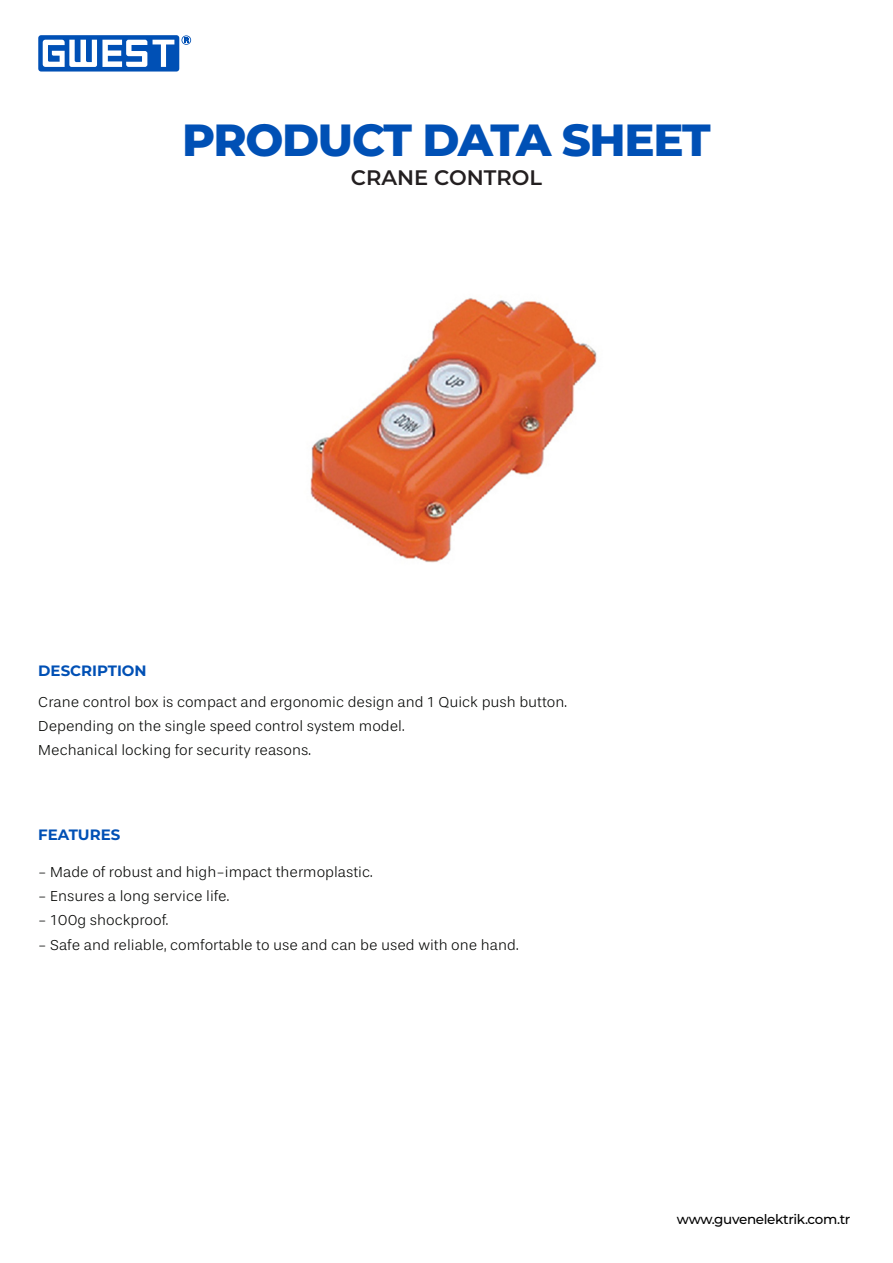
<style>
.page{position:relative;width:893px;height:1263px;background:#fff}
.page>*{position:absolute;margin:0;border:0;box-sizing:border-box;transform-origin:0 0}
.Category_3_Description{font:800 45px "Montserrat";letter-spacing:-.03em;color:#0050b5}
.Category_3_Description-2{font:600 21px "Montserrat";color:#231f20}
.t1{font:300 15px "Stevie Sans";color:#040503}
.t2{font:700 15px "Montserrat";color:#0050b5}
.t3{font:500 13.5px "Montserrat";letter-spacing:-.025em;color:#000}
</style>
<div class="page">
<div style="left:38px;top:35px;width:141px;height:36px;background:#0050b5;border-radius:3px"></div>
<svg style="left:43px;top:40px;width:104px;height:27px"></svg>
<svg style="left:153px;top:40px;width:21px;height:27px"></svg>
<svg style="left:181px;top:35px;width:10px;height:10px"></svg>
<img style="left:310px;top:298px;width:287px;height:265px">
<p class="Category_3_Description" style="left:182px;top:107px;width:530px">PRODUCT DATA SHEET</p>
<p class="Category_3_Description-2" style="left:351px;top:162px;width:193px">CRANE CONTROL</p>
<p class="t2" style="left:38px;top:660px;width:110px">DESCRIPTION</p>
<p class="t1" style="left:38px;top:694px;width:530px">Crane control box is compact and ergonomic design and 1 Quick push button.</p>
<p class="t1" style="left:38px;top:718px;width:368px">Depending on the single speed control system model.</p>
<p class="t1" style="left:38px;top:742px;width:274px">Mechanical locking for security reasons.</p>
<p class="t2" style="left:38px;top:823px;width:84px">FEATURES</p>
<p class="t1" style="left:38px;top:864px;width:336px">- Made of robust and high-impact thermoplastic.</p>
<p class="t1" style="left:38px;top:888px;width:193px">- Ensures a long service life.</p>
<p class="t1" style="left:38px;top:912px;width:131px">- 100g shockproof.</p>
<p class="t1" style="left:38px;top:936px;width:482px">- Safe and reliable, comfortable to use and can be used with one hand.</p>
<p class="t3" style="left:677px;top:1209px;width:175px">www.guvenelektrik.com.tr</p>
</div>
